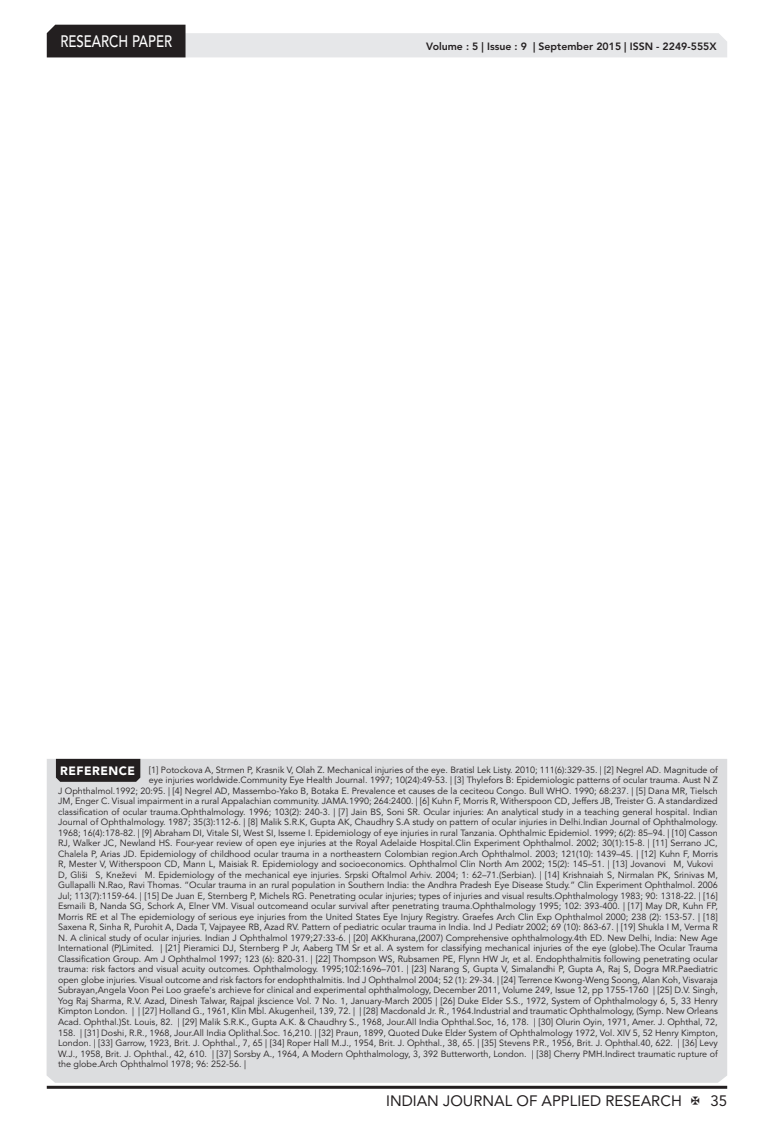
<style>
.page{position:relative;width:774px;height:1136px;background:#fff}
.page>*{position:absolute;margin:0;border:0;box-sizing:border-box;transform-origin:0 0}
.t1{font:500 16.5px "Avenir LT Std";color:#fff;scale:.8 1}
.t2{font:15px "Avenir LT Std";color:#231f20}
.t3{font:900 12px "Avenir LT Std";letter-spacing:.04em;color:#fff}
.t4{font:800 10.5px "Avenir LT Std";color:#231f20}
.IJAR_Reference{font:9px "Avenir LT Std";color:#231f20}
</style>
<div class="page">
<hr style="left:47px;top:1085px;width:680px;height:3px;background:#231f20">
<svg style="left:47px;top:25px;width:680px;height:32px"></svg>
<div style="left:47px;top:758px;width:680px;height:324px;background:#dcdddf"></div>
<div style="left:56px;top:758px;width:84px;height:23px;background:#231f20"></div>
<h1 class="t1" style="left:60px;top:32px;width:141px">RESEARCH PAPER</h1>
<p class="t4" style="left:426px;top:41px;width:292px">Volume : 5 | Issue : 9 | September 2015 | ISSN - 2249-555X</p>
<p class="t3" style="left:60px;top:763px;width:76px">REFERENCE</p>
<p class="IJAR_Reference" style="left:149px;top:764px;width:570px">[1] Potockova A, Strmen P, Krasnik V, Olah Z. Mechanical injuries of the eye. Bratisl Lek Listy. 2010; 111(6):329-35. | [2] Negrel AD. Magnitude of</p>
<p class="IJAR_Reference" style="left:149px;top:775px;width:570px">eye injuries worldwide.Community Eye Health Journal. 1997; 10(24):49-53. | [3] Thylefors B: Epidemiologic patterns of ocular trauma. Aust N Z</p>
<p class="IJAR_Reference" style="left:58px;top:785px;width:661px">J Ophthalmol.1992; 20:95. | [4] Negrel AD, Massembo-Yako B, Botaka E. Prevalence et causes de la ceciteou Congo. Bull WHO. 1990; 68:237. | [5] Dana MR, Tielsch</p>
<p class="IJAR_Reference" style="left:58px;top:796px;width:661px">JM, Enger C. Visual impairment in a rural Appalachian community. JAMA.1990; 264:2400. | [6] Kuhn F, Morris R, Witherspoon CD, Jeffers JB, Treister G. A standardized</p>
<p class="IJAR_Reference" style="left:58px;top:806px;width:661px">classification of ocular trauma.Ophthalmology. 1996; 103(2): 240-3. | [7] Jain BS, Soni SR. Ocular injuries: An analytical study in a teaching general hospital. Indian</p>
<p class="IJAR_Reference" style="left:58px;top:817px;width:661px">Journal of Ophthalmology. 1987; 35(3):112-6. | [8] Malik S.R.K, Gupta AK, Chaudhry S.A study on pattern of ocular injuries in Delhi.Indian Journal of Ophthalmology.</p>
<p class="IJAR_Reference" style="left:58px;top:827px;width:661px">1968; 16(4):178-82. | [9] Abraham DI, Vitale SI, West SI, Isseme I. Epidemiology of eye injuries in rural Tanzania. Ophthalmic Epidemiol. 1999; 6(2): 85–94. | [10] Casson</p>
<p class="IJAR_Reference" style="left:58px;top:838px;width:661px">RJ, Walker JC, Newland HS. Four-year review of open eye injuries at the Royal Adelaide Hospital.Clin Experiment Ophthalmol. 2002; 30(1):15-8. | [11] Serrano JC,</p>
<p class="IJAR_Reference" style="left:58px;top:848px;width:661px">Chalela P, Arias JD. Epidemiology of childhood ocular trauma in a northeastern Colombian region.Arch Ophthalmol. 2003; 121(10): 1439–45. | [12] Kuhn F, Morris</p>
<p class="IJAR_Reference" style="left:58px;top:859px;width:661px">R, Mester V, Witherspoon CD, Mann L, Maisiak R. Epidemiology and socioeconomics. Ophthalmol Clin North Am 2002; 15(2): 145–51. | [13] Jovanović M, Vuković</p>
<p class="IJAR_Reference" style="left:58px;top:869px;width:661px">D, Glišić S, Knežević M. Epidemiology of the mechanical eye injuries. Srpski Oftalmol Arhiv. 2004; 1: 62–71.(Serbian). | [14] Krishnaiah S, Nirmalan PK, Srinivas M,</p>
<p class="IJAR_Reference" style="left:58px;top:880px;width:661px">Gullapalli N.Rao, Ravi Thomas. “Ocular trauma in an rural population in Southern India: the Andhra Pradesh Eye Disease Study.” Clin Experiment Ophthalmol. 2006</p>
<p class="IJAR_Reference" style="left:58px;top:890px;width:661px">Jul; 113(7):1159-64. | [15] De Juan E, Sternberg P, Michels RG. Penetrating ocular injuries; types of injuries and visual results.Ophthalmology 1983; 90: 1318-22. | [16]</p>
<p class="IJAR_Reference" style="left:58px;top:901px;width:661px">Esmaili B, Nanda SG, Schork A, Elner VM. Visual outcomeand ocular survival after penetrating trauma.Ophthalmology 1995; 102: 393-400. | [17] May DR, Kuhn FP,</p>
<p class="IJAR_Reference" style="left:58px;top:911px;width:661px">Morris RE et al The epidemiology of serious eye injuries from the United States Eye Injury Registry. Graefes Arch Clin Exp Ophthalmol 2000; 238 (2): 153-57. | [18]</p>
<p class="IJAR_Reference" style="left:58px;top:922px;width:661px">Saxena R, Sinha R, Purohit A, Dada T, Vajpayee RB, Azad RV. Pattern of pediatric ocular trauma in India. Ind J Pediatr 2002; 69 (10): 863-67. | [19] Shukla I M, Verma R</p>
<p class="IJAR_Reference" style="left:58px;top:932px;width:661px">N. A clinical study of ocular injuries. Indian J Ophthalmol 1979;27:33-6. | [20] AKKhurana,(2007) Comprehensive ophthalmology.4th ED. New Delhi, India: New Age</p>
<p class="IJAR_Reference" style="left:58px;top:943px;width:661px">International (P)Limited. | [21] Pieramici DJ, Sternberg P Jr, Aaberg TM Sr et al. A system for classifying mechanical injuries of the eye (globe).The Ocular Trauma</p>
<p class="IJAR_Reference" style="left:58px;top:953px;width:661px">Classification Group. Am J Ophthalmol 1997; 123 (6): 820-31. | [22] Thompson WS, Rubsamen PE, Flynn HW Jr, et al. Endophthalmitis following penetrating ocular</p>
<p class="IJAR_Reference" style="left:58px;top:964px;width:661px">trauma: risk factors and visual acuity outcomes. Ophthalmology. 1995;102:1696–701. | [23] Narang S, Gupta V, Simalandhi P, Gupta A, Raj S, Dogra MR.Paediatric</p>
<p class="IJAR_Reference" style="left:58px;top:974px;width:661px">open globe injuries. Visual outcome and risk factors for endophthalmitis. Ind J Ophthalmol 2004; 52 (1): 29-34. | [24] Terrence Kwong-Weng Soong, Alan Koh, Visvaraja</p>
<p class="IJAR_Reference" style="left:58px;top:985px;width:661px">Subrayan,Angela Voon Pei Loo graefe's archieve for clinical and experimental ophthalmology, December 2011, Volume 249, Issue 12, pp 1755-1760 | [25] D.V. Singh,</p>
<p class="IJAR_Reference" style="left:58px;top:995px;width:661px">Yog Raj Sharma, R.V. Azad, Dinesh Talwar, Rajpal jkscience Vol. 7 No. 1, January-March 2005 | [26] Duke Elder S.S., 1972, System of Ophthalmology 6, 5, 33 Henry</p>
<p class="IJAR_Reference" style="left:58px;top:1006px;width:661px">Kimpton London. | | [27] Holland G., 1961, Klin Mbl. Akugenheil, 139, 72. | | [28] Macdonald Jr. R., 1964.Industrial and traumatic Ophthalmology, (Symp. New Orleans</p>
<p class="IJAR_Reference" style="left:58px;top:1016px;width:661px">Acad. Ophthal.)St. Louis, 82. | [29] Malik S.R.K., Gupta A.K. &amp; Chaudhry S., 1968, Jour.All India Ophthal.Soc, 16, 178. | [30] Olurin Oyin, 1971, Amer. J. Ophthal, 72,</p>
<p class="IJAR_Reference" style="left:58px;top:1027px;width:661px">158. | [31] Doshi, R.R., 1968, Jour.All India Oplithal.Soc. 16,210. | [32] Praun, 1899, Quoted Duke Elder System of Ophthalmology 1972, Vol. XIV 5, 52 Henry Kimpton,</p>
<p class="IJAR_Reference" style="left:58px;top:1037px;width:661px">London. | [33] Garrow, 1923, Brit. J. Ophthal., 7, 65 | [34] Roper Hall M.J., 1954, Brit. J. Ophthal., 38, 65. | [35] Stevens P.R., 1956, Brit. J. Ophthal.40, 622. | [36] Levy</p>
<p class="IJAR_Reference" style="left:58px;top:1048px;width:661px">W.J., 1958, Brit. J. Ophthal., 42, 610. | [37] Sorsby A., 1964, A Modern Ophthalmology, 3, 392 Butterworth, London. | [38] Cherry PMH.Indirect traumatic rupture of</p>
<p class="IJAR_Reference" style="left:58px;top:1058px;width:189px">the globe.Arch Ophthalmol 1978; 96: 252-56. |</p>
<h2 class="t2" style="left:386px;top:1091px;width:297px">INDIAN JOURNAL OF APPLIED RESEARCH</h2>
<h2 class="t2" style="left:710px;top:1091px;width:18px">35</h2>
</div>
